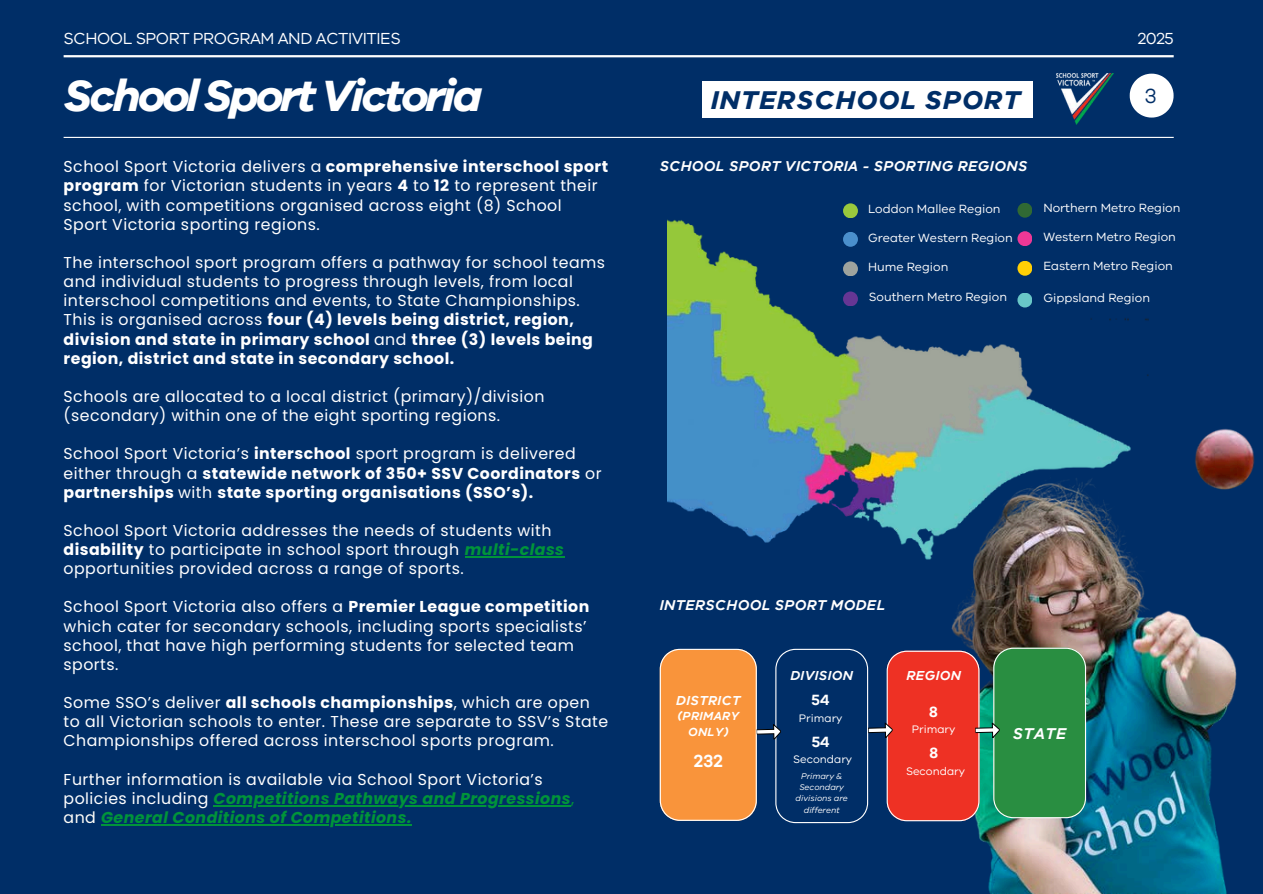
<style>
.page{position:relative;width:1263px;height:894px;background:#fff}
.page>*{position:absolute;margin:0;border:0;box-sizing:border-box;transform-origin:0 0}
.t1{font:italic 700 45.15px "VIC";letter-spacing:-.065em;color:#fff}
.t2{font:italic 700 26.55px "VIC";letter-spacing:.05em;color:#002e67}
.t3{font:21.15px "VIC";color:#002e67}
.t4{font:600 18px "VIC";color:#fff}
.t5{font:16.5px "VIC";letter-spacing:-.025em;color:#fff}
.t6{font:italic 600 16.2px "VIC";letter-spacing:.03em;color:#fff}
.t7{font:15.75px/19.2px "Poppins";letter-spacing:.03em;color:#fff}
.t8{font:700 15.75px/19.2px "Poppins";letter-spacing:.03em;color:#fff}
.t9{font:italic 700 15.75px "Poppins";letter-spacing:.03em;color:#00943a}
.t10{font:600 15.3px "VIC";color:#fff}
.t11{font:italic 600 14.7px "VIC";letter-spacing:.03em;color:#fff}
.t12{font:italic 600 13.35px "VIC";letter-spacing:.03em;color:#fff}
.t13{font:12.3px "VIC";color:#fff}
.t14{font:italic 600 12px/15px "VIC";letter-spacing:.03em;color:#fff;text-align:center}
.t15{font:11.25px "VIC";color:#fff}
.t16{font:italic 8.4px/11.2px "VIC";color:#fff;text-align:center}
.s1{font-weight:700}
.s2{font-weight:400}
.s3{font-weight:700;font-style:italic;color:#00943a}
.s4{color:#00943a}
.s5{font-weight:400;font-style:normal;color:#fffef9}
</style>
<div class="page">
<div style="left:0;top:0;width:1263px;height:893px;background:#002e67"></div>
<svg style="left:1130px;top:74px;width:43px;height:43px"></svg>
<hr style="left:64px;top:55px;width:1110px;height:2px;background:#fff">
<hr style="left:64px;top:137px;width:1110px;height:1px;background:#fff">
<div style="left:702px;top:81px;width:330px;height:37px;background:#fff"></div>
<img style="left:659px;top:428px;width:596px;height:465px">
<div style="left:843px;top:203px;width:15px;height:15px;background:#99c93d;border-radius:50%"></div>
<div style="left:1017px;top:203px;width:15px;height:15px;background:#306933;border-radius:50%"></div>
<svg style="left:660px;top:647px;width:426px;height:175px"></svg>
<img style="left:667px;top:209px;width:482px;height:354px">
<hr style="left:465px;top:556px;width:100px;height:1px;background:#00943a">
<hr style="left:214px;top:804px;width:357px;height:1px;background:#00943a">
<hr style="left:101px;top:823px;width:311px;height:2px;background:#00943a">
<img style="left:1056px;top:74px;width:57px;height:51px">
<h1 class="t5" style="left:64px;top:28px;width:339px">SCHOOL SPORT PROGRAM AND ACTIVITIES</h1>
<h2 class="t5" style="left:1138px;top:28px;width:37px">2025</h2>
<p class="t1" style="left:64px;top:66px;width:420px">School Sport Victoria</p>
<p class="t7" style="left:64px;top:157px;width:546px">School Sport Victoria delivers a <span class="s1">comprehensive interschool sport program</span> for Victorian students in years <span class="s1">4</span> to <span class="s1">12</span> to represent their school, with competitions organised across eight (8) School Sport Victoria sporting regions.</p>
<p class="t7" style="left:64px;top:253px;width:543px">The interschool sport program offers a pathway for school teams and individual students to progress through levels, from local interschool competitions and events, to State Championships.<br>This is organised across <span class="s1">four (4) levels being district, region, division and state in primary school</span> and <span class="s1">three (3) levels being region, district and state in secondary school.</span></p>
<p class="t7" style="left:64px;top:386px;width:482px">Schools are allocated to a local district (primary)/division (secondary) within one of the eight sporting regions.</p>
<p class="t8" style="left:64px;top:444px;width:540px"><span class="s2">School Sport Victoria’s</span> interschool <span class="s2">sport program is delivered either through a</span> statewide network of 350+ SSV Coordinators <span class="s2">or </span>partnerships <span class="s2">with</span> state sporting organisations (SSO’s).</p>
<p class="t7" style="left:64px;top:520px;width:502px">School Sport Victoria addresses the needs of students with <span class="s1">disability</span> to participate in school sport through <span class="s3">multi-class </span>opportunities provided across a range of sports.</p>
<p class="t7" style="left:64px;top:597px;width:527px">School Sport Victoria also offers a <span class="s1">Premier League competition </span>which cater for secondary schools, including sports specialists’ school, that have high performing students for selected team sports.</p>
<p class="t7" style="left:64px;top:692px;width:546px">Some SSO’s deliver <span class="s1">all schools championships</span>, which are open to all Victorian schools to enter. These are separate to SSV’s State<br>Championships offered across interschool sports program.</p>
<p class="t7" style="left:64px;top:769px;width:512px">Further information is available via School Sport Victoria’s policies including <span class="s3">Competitions Pathways and Progressions</span><span class="s4">,</span></p>
<p class="t9" style="left:64px;top:806px;width:349px"><span class="s5">and</span> General Conditions of Competitions.</p>
<p class="t2" style="left:711px;top:82px;width:311px">INTERSCHOOL SPORT</p>
<p class="t3" style="left:1144px;top:81px;width:14px">3</p>
<p class="t11" style="left:660px;top:156px;width:369px">SCHOOL SPORT VICTORIA - SPORTING REGIONS</p>
<h6 class="t13" style="left:868px;top:201px;width:134px">Loddon Mallee Region</h6>
<p class="t13" style="left:868px;top:229px;width:146px">Greater Western Region</p>
<p class="t13" style="left:868px;top:259px;width:82px">Hume Region</p>
<p class="t13" style="left:1043px;top:200px;width:139px">Northern Metro Region</p>
<p class="t13" style="left:1043px;top:228px;width:134px">Western Metro Region</p>
<p class="t13" style="left:1043px;top:258px;width:131px">Eastern Metro Region</p>
<p class="t13" style="left:869px;top:288px;width:140px">Southern Metro Region</p>
<p class="t13" style="left:1043px;top:290px;width:108px">Gippsland Region</p>
<p class="t11" style="left:660px;top:595px;width:227px">INTERSCHOOL SPORT MODEL</p>
<p class="t12" style="left:676px;top:691px;width:66px">DISTRICT</p>
<h6 class="t14" style="left:677px;top:708px;width:63px">(PRIMARY<br>ONLY)</h6>
<h4 class="t4" style="left:694px;top:748px;width:31px">232</h4>
<h6 class="t12" style="left:790px;top:666px;width:64px">DIVISION</h6>
<p class="t12" style="left:906px;top:666px;width:56px">REGION</p>
<p class="t10" style="left:811px;top:689px;width:19px">54</p>
<p class="t10" style="left:812px;top:731px;width:19px">54</p>
<p class="t15" style="left:793px;top:752px;width:61px">Secondary</p>
<p class="t16" style="left:796px;top:770px;width:54px">Primary &amp;<br>Secondary divisions are different</p>
<h3 class="t15" style="left:799px;top:710px;width:45px">Primary</h3>
<p class="t10" style="left:929px;top:701px;width:10px">8</p>
<p class="t10" style="left:929px;top:742px;width:10px">8</p>
<p class="t15" style="left:906px;top:763px;width:61px">Secondary</p>
<h5 class="t15" style="left:912px;top:722px;width:45px">Primary</h5>
<p class="t6" style="left:1013px;top:722px;width:55px">STATE</p>
</div>
